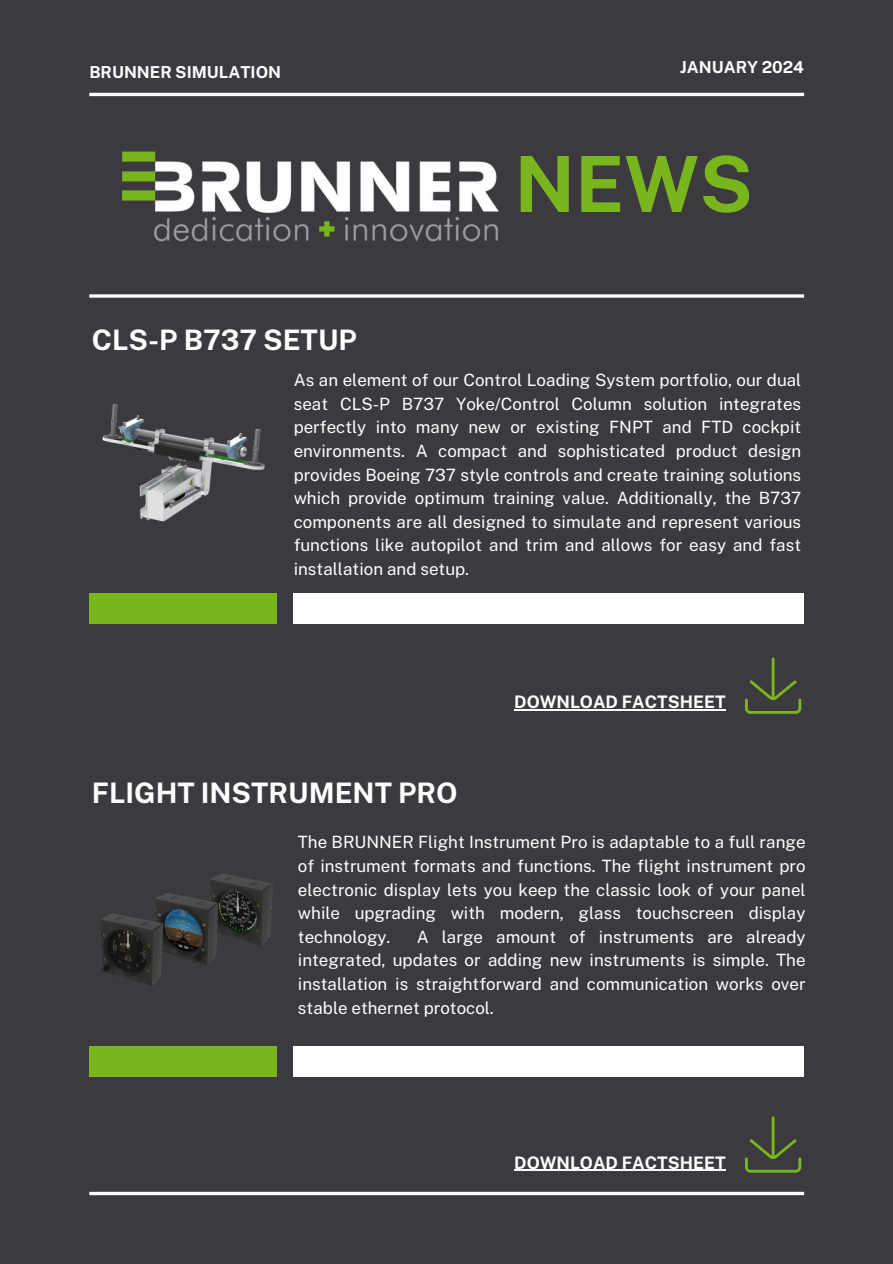
<style>
.page{position:relative;width:893px;height:1264px;background:#fff}
.page>*{position:absolute;margin:0;border:0;box-sizing:border-box;transform-origin:0 0}
.t1{font:700 77.4px "Public Sans";color:#79b51d}
.t2{font:700 28.2px "Public Sans";color:#fff}
.t3{font:700 17.25px "Public Sans";color:#fff}
.t4{font:16.95px/23.7px "Public Sans";color:#fff;text-align:justify}
.t5{font:700 16.5px "Public Sans";color:#fff}
</style>
<div class="page">
<div style="left:0;top:0;width:892px;height:1263px;background:#3c3a3e"></div>
<hr style="left:89px;top:93px;width:715px;height:3px;background:#fff">
<svg style="left:89px;top:294px;width:715px;height:4px;background:#e0e0e0"></svg>
<div style="left:294px;top:593px;width:510px;height:30px;background:#fff"></div>
<svg style="left:89px;top:1191px;width:715px;height:4px;background:#d6d6d7"></svg>
<img style="left:122px;top:151px;width:377px;height:91px">
<img style="left:102px;top:404px;width:163px;height:118px">
<div style="left:294px;top:1046px;width:510px;height:30px;background:#fff"></div>
<img style="left:99px;top:873px;width:174px;height:113px">
<svg style="left:745px;top:657px;width:56px;height:56px"></svg>
<hr style="left:514px;top:709px;width:211px;height:1px;background:#fff">
<svg style="left:745px;top:1116px;width:56px;height:56px"></svg>
<hr style="left:514px;top:1169px;width:211px;height:1px;background:#fff">
<div style="left:89px;top:593px;width:188px;height:30px;background:#79b51d"></div>
<div style="left:89px;top:1046px;width:188px;height:30px;background:#79b51d"></div>
<h2 class="t5" style="left:89px;top:62px;width:193px">BRUNNER SIMULATION</h2>
<p class="t5" style="left:680px;top:57px;width:125px">JANUARY 2024</p>
<p class="t2" style="left:92px;top:323px;width:266px">CLS-P B737 SETUP</p>
<h1 class="t1" style="left:514px;top:138px;width:240px">NEWS</h1>
<p class="t4" style="left:294px;top:368px;width:509px">As an element of our Control Loading System portfolio, our dual seat CLS-P B737 Yoke/Control Column solution integrates perfectly into many new or existing FNPT and FTD cockpit environments. A compact and sophisticated product design provides Boeing 737 style controls and create training solutions which provide optimum training value. Additionally, the B737 components are all designed to simulate and represent various functions like autopilot and trim and allows for easy and fast installation and setup.</p>
<h2 class="t2" style="left:92px;top:776px;width:367px">FLIGHT INSTRUMENT PRO</h2>
<p class="t3" style="left:514px;top:692px;width:213px">DOWNLOAD FACTSHEET</p>
<h3 class="t4" style="left:298px;top:830px;width:509px">The BRUNNER Flight Instrument Pro is adaptable to a full range of instrument formats and functions. The flight instrument pro electronic display lets you keep the classic look of your panel while upgrading with modern, glass touchscreen display technology.</h3>
<h3 class="t4" style="left:298px;top:924px;width:509px;text-indent:119px">A large amount of instruments are already integrated, updates or adding new instruments is simple. The installation is straightforward and communication works over stable ethernet protocol.</h3>
<p class="t3" style="left:514px;top:1152px;width:213px">DOWNLOAD FACTSHEET</p>
</div>
